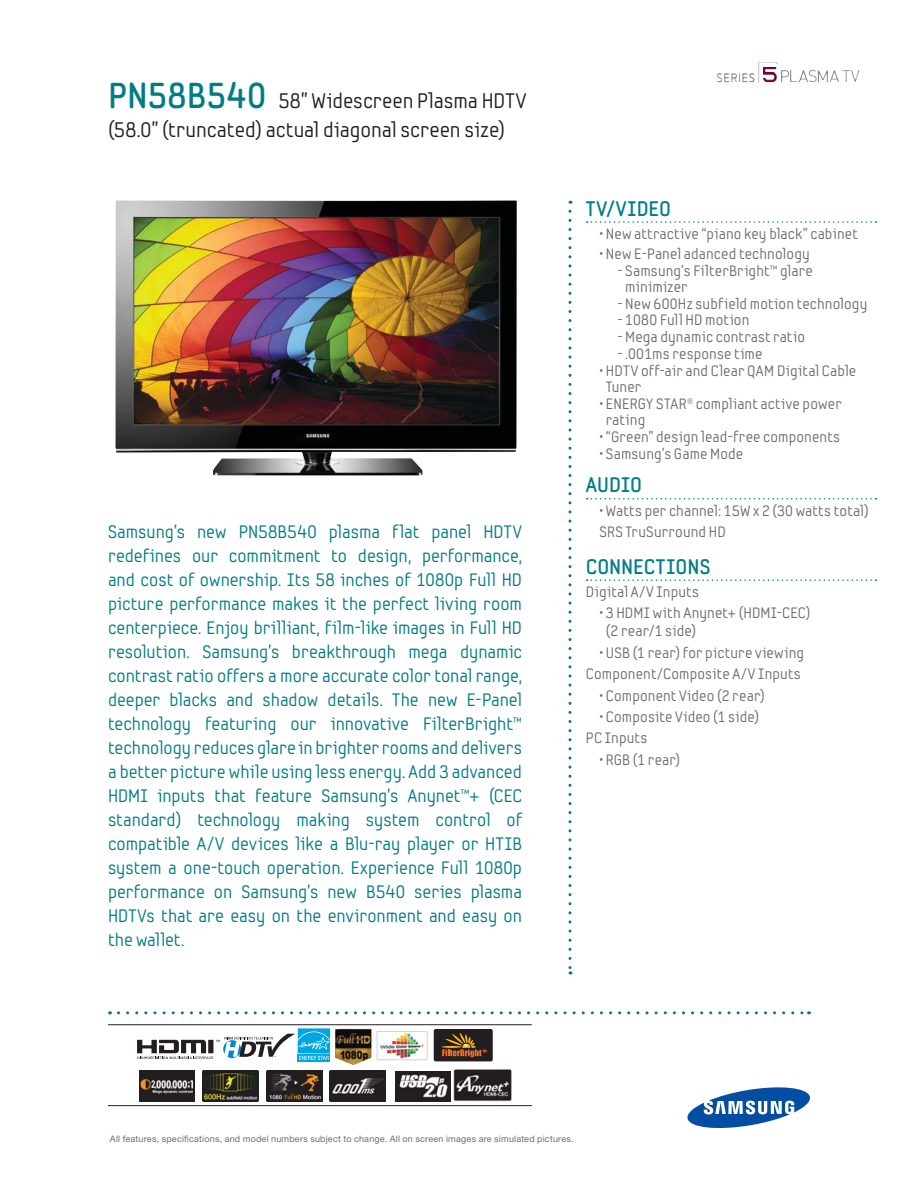
<style>
.page{position:relative;width:918px;height:1188px;background:#fff}
.page>*{position:absolute;margin:0;border:0;box-sizing:border-box;transform-origin:0 0}
.t1{font:21px/28.5px "Samsung Imagination";color:#231f20}
.t2{font:700 21px "Samsung Imagination";letter-spacing:.005em;color:#007c85}
.t3{font:18px/24px "Samsung Imagination";color:#007c85;text-align:justify}
.t4{font:15px/16.5px "Samsung Imagination";letter-spacing:.01em;color:#6d6e70}
.t5{font:9px "Helvetica Neue LT Std";letter-spacing:.025em;color:#6d6e70}
.s1{font-weight:700;font-size:36px;color:#007c85}
</style>
<div class="page">
<svg style="left:687px;top:1087px;width:123px;height:41px"></svg>
<svg style="left:568px;top:211px;width:4px;height:763px"></svg>
<svg style="left:118px;top:1011px;width:691px;height:3px"></svg>
<img style="left:116px;top:200px;width:401px;height:275px">
<svg style="left:587px;top:221px;width:290px;height:2px"></svg>
<svg style="left:587px;top:498px;width:290px;height:2px"></svg>
<svg style="left:587px;top:579px;width:290px;height:2px"></svg>
<img style="left:759px;top:62px;width:58px;height:20px">
<img style="left:341px;top:1029px;width:31px;height:35px">
<hr style="left:108px;top:1024px;width:424px;height:1px;background:#231f20">
<hr style="left:108px;top:1105px;width:424px;height:1px;background:#231f20">
<div style="left:298px;top:1054px;width:32px;height:7px;background:#00a5e4"></div>
<svg style="left:137px;top:1028px;width:193px;height:32px"></svg>
<img style="left:139px;top:1071px;width:55px;height:30px">
<svg style="left:151px;top:1080px;width:4px;height:8px"></svg>
<img style="left:203px;top:1071px;width:55px;height:30px">
<img style="left:266px;top:1071px;width:57px;height:31px">
<img style="left:330px;top:1071px;width:56px;height:30px">
<img style="left:453px;top:1069px;width:58px;height:32px">
<img style="left:395px;top:1071px;width:55px;height:30px">
<img style="left:377px;top:1030px;width:51px;height:31px">
<div style="left:434px;top:1029px;width:59px;height:32px;background:#231f20;border-radius:2px"></div>
<svg style="left:442px;top:1033px;width:44px;height:24px"></svg>
<p class="t1" style="left:108px;top:89px;width:420px"><span class="s1">PN58B540</span> 58” Widescreen Plasma HDTV (58.0” (truncated) actual diagonal screen size)</p>
<p class="t3" style="left:108px;top:522px;width:416px">Samsung’s new PN58B540 plasma flat panel HDTV redefines our commitment to design, performance, and cost of ownership. Its 58 inches of 1080p Full HD picture performance makes it the perfect living room centerpiece. Enjoy brilliant, film-like images in Full HD resolution. Samsung’s breakthrough mega dynamic contrast ratio offers a more accurate color tonal range, deeper blacks and shadow details. The new E-Panel technology featuring our innovative FilterBright™ technology reduces glare in brighter rooms and delivers a better picture while using less energy. Add 3 advanced HDMI inputs that feature Samsung’s Anynet™+ (CEC standard) technology making system control of compatible A/V devices like a Blu-ray player or HTIB system a one-touch operation. Experience Full 1080p performance on Samsung’s new B540 series plasma HDTVs that are easy on the environment and easy on the wallet.</p>
<p class="t2" style="left:586px;top:198px;width:87px">TV/VIDEO</p>
<p class="t4" style="left:599px;top:227px;width:260px">• New attractive “piano key black” cabinet</p>
<p class="t4" style="left:599px;top:247px;width:212px">• New E-Panel adanced technology</p>
<p class="t4" style="left:625px;top:264px;width:189px;text-indent:-8px">- Samsung’s FilterBright™ glare minimizer</p>
<p class="t4" style="left:617px;top:297px;width:251px">- New 600Hz subfield motion technology</p>
<p class="t4" style="left:617px;top:314px;width:133px">- 1080 Full HD motion</p>
<p class="t4" style="left:617px;top:330px;width:189px">- Mega dynamic contrast ratio</p>
<p class="t4" style="left:617px;top:347px;width:147px">- .001ms response time</p>
<p class="t4" style="left:606px;top:364px;width:252px;text-indent:-6px">• HDTV off-air and Clear QAM Digital Cable<br>Tuner</p>
<p class="t4" style="left:606px;top:397px;width:237px;text-indent:-6px">• ENERGY STAR® compliant active power rating</p>
<p class="t4" style="left:599px;top:430px;width:242px">• “Green” design lead-free components</p>
<p class="t4" style="left:599px;top:447px;width:145px">• Samsung’s Game Mode</p>
<p class="t2" style="left:586px;top:475px;width:58px">AUDIO</p>
<p class="t4" style="left:599px;top:502px;width:271px;line-height:21.3px">• Watts per channel: 15W x 2 (30 watts total)<br>SRS TruSurround HD</p>
<p class="t2" style="left:586px;top:556px;width:126px">CONNECTIONS</p>
<p class="t4" style="left:586px;top:585px;width:115px">Digital A/V Inputs</p>
<p class="t4" style="left:606px;top:606px;width:206px;line-height:18px;text-indent:-6px">• 3 HDMI with Anynet+ (HDMI-CEC) (2 rear/1 side)</p>
<p class="t4" style="left:586px;top:644px;width:220px;line-height:21.3px;text-align:right">• USB (1 rear) for picture viewing<br>Component/Composite A/V Inputs</p>
<p class="t4" style="left:599px;top:689px;width:167px">• Component Video (2 rear)</p>
<p class="t4" style="left:586px;top:708px;width:175px;line-height:21.3px;text-indent:14px">• Composite Video (1 side)<br>PC Inputs</p>
<p class="t4" style="left:599px;top:753px;width:82px">• RGB (1 rear)</p>
<p class="t5" style="left:110px;top:1136px;width:465px">All features, specifications, and model numbers subject to change. All on screen images are simulated pictures.</p>
</div>
